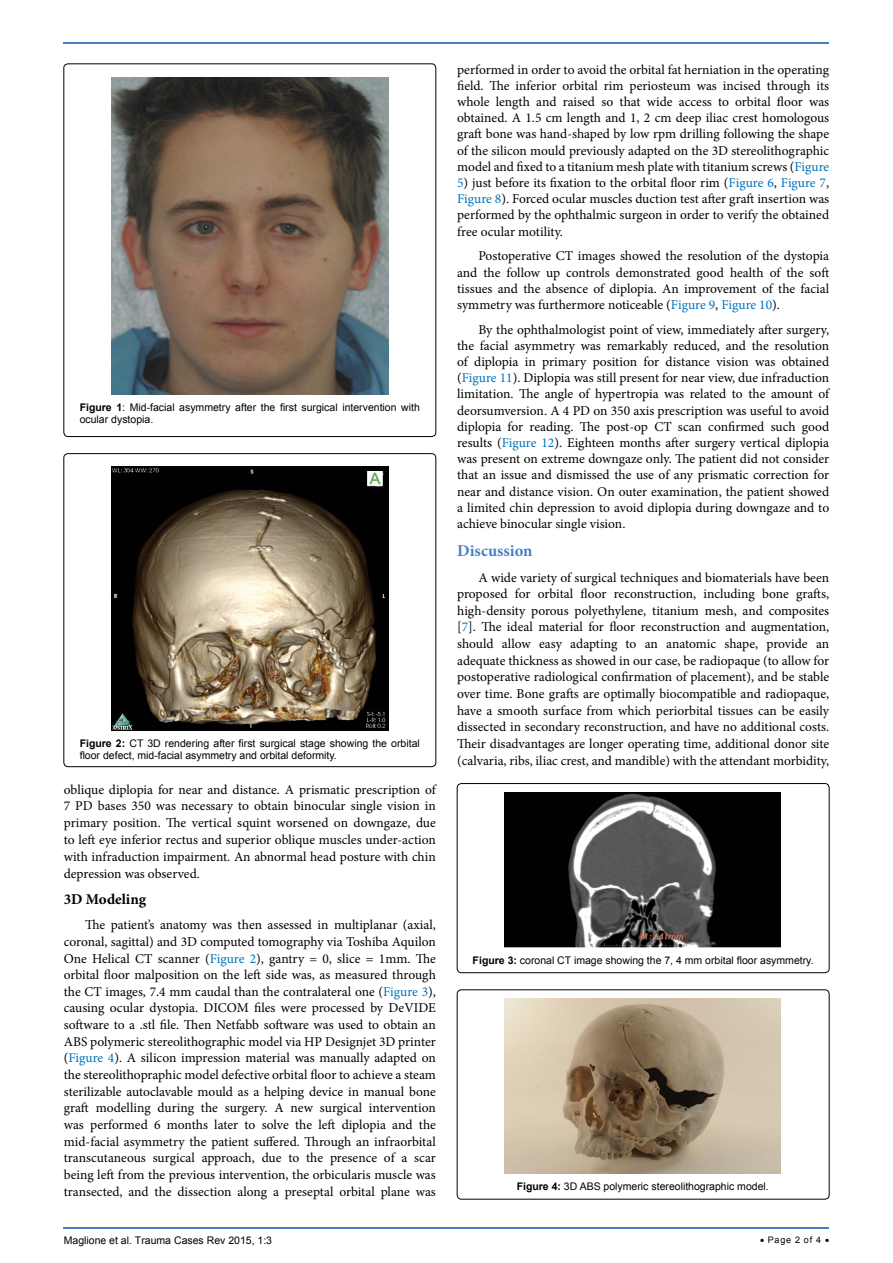
<style>
.page{position:relative;width:893px;height:1263px;background:#fff}
.page>*{position:absolute;margin:0;border:0;box-sizing:border-box;transform-origin:0 0}
.t1{font:700 16.5px "Minion Pro";color:#487ec0}
.t2{font:700 15px "Minion Pro";color:#000}
.t3{font:13.5px/16.6px "Minion Pro";color:#000;text-align:justify}
.t4{font:10.5px/12.6px "Arial";color:#000}
.t5{font:9px "Arial";letter-spacing:.08em;color:#000}
.s1{font-weight:700}
.s2{color:#0072bc}
</style>
<div class="page">
<hr style="left:64px;top:1227px;width:765px;height:2px;background:#487ec0">
<hr style="left:64px;top:42px;width:765px;height:2px;background:#487ec0">
<div style="left:64px;top:64px;width:372px;height:373px;border:1px solid #000;border-radius:4px"></div>
<img style="left:112px;top:77px;width:276px;height:318px">
<div style="left:64px;top:454px;width:372px;height:313px;border:1px solid #000;border-radius:4px"></div>
<img style="left:112px;top:467px;width:276px;height:263px">
<div style="left:457px;top:783px;width:372px;height:190px;border:1px solid #000;border-radius:4px"></div>
<img style="left:505px;top:793px;width:276px;height:154px">
<div style="left:457px;top:990px;width:372px;height:209px;border:1px solid #000;border-radius:4px"></div>
<img style="left:505px;top:999px;width:276px;height:175px">
<p class="t4" style="left:80px;top:401px;width:342px"><span class="s1">Figure 1</span>: Mid-facial asymmetry after the first surgical intervention with ocular dystopia.</p>
<p class="t4" style="left:80px;top:737px;width:342px"><span class="s1">Figure 2:</span> CT 3D rendering after first surgical stage showing the orbital floor defect, mid-facial asymmetry and orbital deformity.</p>
<p class="t3" style="left:64px;top:781px;width:374px">oblique diplopia for near and distance. A prismatic prescription of 7 PD bases 350 was necessary to obtain binocular single vision in primary position. The vertical squint worsened on downgaze, due to left eye inferior rectus and superior oblique muscles under-action with infraduction impairment. An abnormal head posture with chin depression was observed.</p>
<p class="t2" style="left:64px;top:889px;width:84px">3D Modeling</p>
<p class="t3" style="left:64px;top:917px;width:374px;text-indent:21px">The patient’s anatomy was then assessed in multiplanar (axial, coronal, sagittal) and 3D computed tomography via Toshiba Aquilon One Helical CT scanner (<span class="s2">Figure 2</span>), gantry = 0, slice = 1mm. The orbital floor malposition on the left side was, as measured through the CT images, 7.4 mm caudal than the contralateral one (<span class="s2">Figure 3</span>), causing ocular dystopia. DICOM files were processed by DeVIDE software to a .stl file. Then Netfabb software was used to obtain an ABS polymeric stereolithographic model via HP Designjet 3D printer (<span class="s2">Figure 4</span>). A silicon impression material was manually adapted on the stereolithopraphic model defective orbital floor to achieve a steam sterilizable autoclavable mould as a helping device in manual bone graft modelling during the surgery. A new surgical intervention was performed 6 months later to solve the left diplopia and the mid-facial asymmetry the patient suffered. Through an infraorbital transcutaneous surgical approach, due to the presence of a scar being left from the previous intervention, the orbicularis muscle was transected, and the dissection along a preseptal orbital plane was</p>
<p class="t3" style="left:457px;top:61px;width:374px;line-height:16.2px">performed in order to avoid the orbital fat herniation in the operating field. The inferior orbital rim periosteum was incised through its whole length and raised so that wide access to orbital floor was obtained. A 1.5 cm length and 1, 2 cm deep iliac crest homologous graft bone was hand-shaped by low rpm drilling following the shape of the silicon mould previously adapted on the 3D stereolithographic model and fixed to a titanium mesh plate with titanium screws (<span class="s2">Figure</span></p>
<p class="t3" style="left:457px;top:175px;width:374px;line-height:16.2px"><span class="s2">5</span>) just before its fixation to the orbital floor rim (<span class="s2">Figure 6</span>, <span class="s2">Figure 7</span>, <span class="s2">Figure 8</span>). Forced ocular muscles duction test after graft insertion was performed by the ophthalmic surgeon in order to verify the obtained free ocular motility.</p>
<p class="t3" style="left:457px;top:248px;width:374px;line-height:16.2px;text-indent:21px">Postoperative CT images showed the resolution of the dystopia and the follow up controls demonstrated good health of the soft tissues and the absence of diplopia. An improvement of the facial symmetry was furthermore noticeable (<span class="s2">Figure 9</span>, <span class="s2">Figure 10</span>).</p>
<p class="t3" style="left:457px;top:321px;width:374px;line-height:16.2px;text-indent:21px">By the ophthalmologist point of view, immediately after surgery, the facial asymmetry was remarkably reduced, and the resolution of diplopia in primary position for distance vision was obtained (<span class="s2">Figure 11</span>). Diplopia was still present for near view, due infraduction limitation. The angle of hypertropia was related to the amount of deorsumversion. A 4 PD on 350 axis prescription was useful to avoid diplopia for reading. The post-op CT scan confirmed such good results (<span class="s2">Figure 12</span>). Eighteen months after surgery vertical diplopia was present on extreme downgaze only. The patient did not consider that an issue and dismissed the use of any prismatic correction for near and distance vision. On outer examination, the patient showed a limited chin depression to avoid diplopia during downgaze and to achieve binocular single vision.</p>
<p class="t1" style="left:457px;top:539px;width:77px">Discussion</p>
<p class="t3" style="left:457px;top:569px;width:374px;text-indent:21px">A wide variety of surgical techniques and biomaterials have been proposed for orbital floor reconstruction, including bone grafts, high-density porous polyethylene, titanium mesh, and composites [<span class="s2">7</span>]. The ideal material for floor reconstruction and augmentation, should allow easy adapting to an anatomic shape, provide an adequate thickness as showed in our case, be radiopaque (to allow for postoperative radiological confirmation of placement), and be stable over time. Bone grafts are optimally biocompatible and radiopaque, have a smooth surface from which periorbital tissues can be easily dissected in secondary reconstruction, and have no additional costs.<br>Their disadvantages are longer operating time, additional donor site (calvaria, ribs, iliac crest, and mandible) with the attendant morbidity,</p>
<p class="t4" style="left:473px;top:954px;width:342px"><span class="s1">Figure 3:</span> coronal CT image showing the 7, 4 mm orbital floor asymmetry.</p>
<p class="t4" style="left:517px;top:1180px;width:254px"><span class="s1">Figure 4:</span> 3D ABS polymeric stereolithographic model.</p>
<p class="t4" style="left:64px;top:1234px;width:210px">Maglione et al. Trauma Cases Rev 2015, 1:3</p>
<p class="t5" style="left:760px;top:1234px;width:71px">• Page 2 of 4 •</p>
</div>
